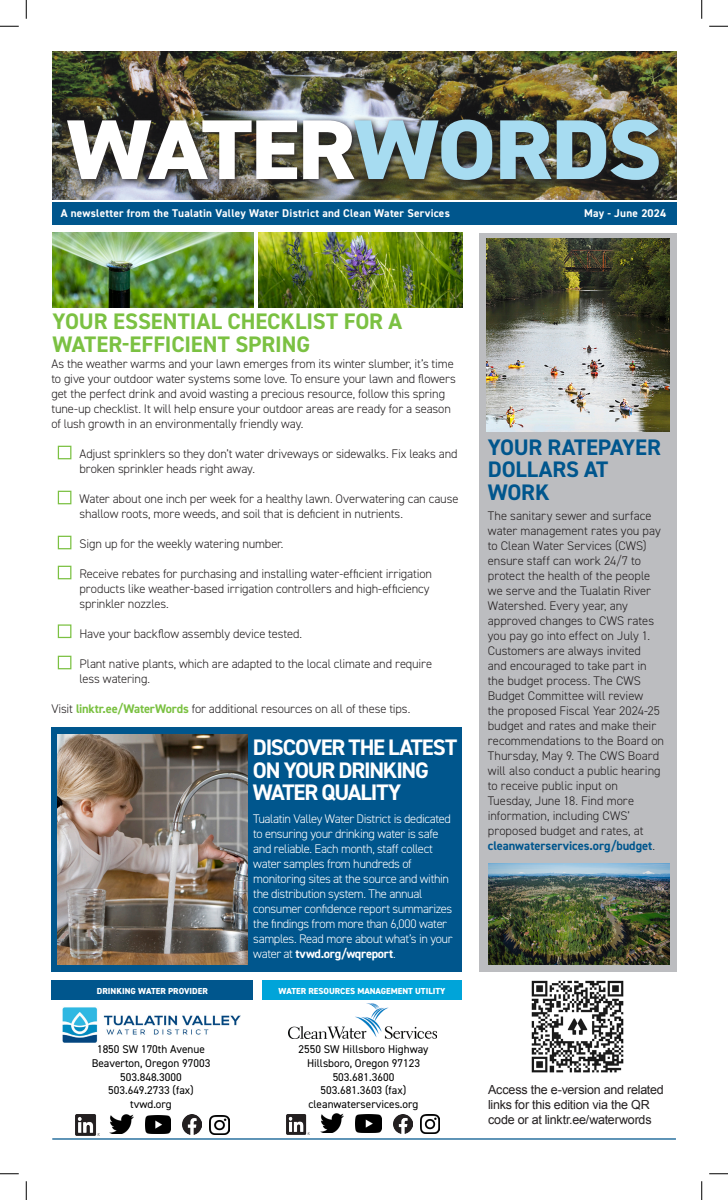
<style>
.page{position:relative;width:728px;height:1200px;background:#fff}
.page>*{position:absolute;margin:0;border:0;box-sizing:border-box;transform-origin:0 0}
.Frutiger_Ultra_Black_19_20{font:800 85px "DIN2014";letter-spacing:-.02em;color:#fff;scale:1.1 1}
._10_12_Electra{font:700 22.5px/22.5px "DIN2014";letter-spacing:-.005em;color:#7bc142}
._10_12_Electra-2{font:700 22.5px/22.5px "DIN2014";letter-spacing:-.055em;color:#fff}
._10_12_Electra-3{font:700 22.5px/22.5px "DIN2014";letter-spacing:-.015em;color:#00568d}
.Frutiger_Ultra_Black_19_20-2{font:300 12.5px/15px "DIN2014";letter-spacing:-.005em;color:#231f20}
.Frutiger_Ultra_Black_19_20-3{font:300 12.5px/15px "DIN2014";letter-spacing:-.03em;color:#fff}
.Frutiger_Ultra_Black_19_20-4{font:12.5px/15px "Arial";letter-spacing:-.015em;color:#231f20}
.Frutiger_Ultra_Black_19_20-5{font:700 12.5px "DIN2014";letter-spacing:-.005em;color:#00568d}
._10_Electra{font:11.25px "DIN2014";color:#000}
.Frutiger_Ultra_Black_19_20-6{font:700 11.25px "DIN2014";letter-spacing:.02em;color:#fff}
._10_Electra-2{font:800 8.75px "DIN2014";color:#fff}
.s1{color:#a7dcf1}
.s2{font-weight:700;color:#7bc142}
.s3{font-weight:700}
.s4{font-weight:300;color:#231f20}
</style>
<div class="page">
<img style="left:52px;top:52px;width:624px;height:148px">
<img style="left:63px;top:115px;width:603px;height:73px">
<div style="left:52px;top:203px;width:624px;height:22px;background:#00568d"></div>
<img style="left:63px;top:1007px;width:177px;height:36px">
<img style="left:288px;top:1003px;width:148px;height:36px">
<div style="left:52px;top:981px;width:201px;height:19px;background:#00568d"></div>
<div style="left:262px;top:981px;width:200px;height:19px;background:#00a4d9"></div>
<img style="left:182px;top:1115px;width:19px;height:19px">
<img style="left:110px;top:1115px;width:23px;height:19px">
<img style="left:145px;top:1115px;width:25px;height:18px">
<img style="left:210px;top:1115px;width:19px;height:20px">
<img style="left:75px;top:1115px;width:24px;height:20px">
<img style="left:393px;top:1114px;width:19px;height:19px">
<img style="left:320px;top:1114px;width:24px;height:19px">
<img style="left:356px;top:1114px;width:25px;height:18px">
<img style="left:420px;top:1115px;width:19px;height:19px">
<img style="left:286px;top:1114px;width:24px;height:20px">
<hr style="left:52px;top:1138px;width:624px;height:2px;background:#00568d">
<img style="left:531px;top:981px;width:92px;height:91px">
<div style="left:51px;top:727px;width:411px;height:244px;background:#00568d"></div>
<div style="left:479px;top:233px;width:197px;height:738px;background:#bcbdc0"></div>
<img style="left:486px;top:239px;width:183px;height:193px">
<img style="left:53px;top:233px;width:201px;height:75px">
<img style="left:58px;top:735px;width:190px;height:229px">
<div style="left:58px;top:446px;width:13px;height:13px;border:1px solid #7bc142"></div>
<div style="left:58px;top:491px;width:13px;height:13px;border:1px solid #7bc142"></div>
<div style="left:58px;top:536px;width:13px;height:13px;border:1px solid #7bc142"></div>
<div style="left:58px;top:566px;width:13px;height:13px;border:1px solid #7bc142"></div>
<div style="left:58px;top:624px;width:13px;height:14px;border:1px solid #7bc142"></div>
<div style="left:58px;top:656px;width:13px;height:13px;border:1px solid #7bc142"></div>
<img style="left:488px;top:863px;width:181px;height:102px">
<img style="left:258px;top:233px;width:204px;height:75px">
<svg style="left:0;top:25px;width:19px;height:2px"></svg>
<svg style="left:709px;top:25px;width:19px;height:2px"></svg>
<svg style="left:0;top:1173px;width:19px;height:2px"></svg>
<svg style="left:709px;top:1173px;width:19px;height:2px"></svg>
<svg style="left:25px;top:0;width:2px;height:19px"></svg>
<svg style="left:25px;top:1181px;width:2px;height:19px"></svg>
<svg style="left:701px;top:0;width:1px;height:19px"></svg>
<svg style="left:701px;top:1181px;width:1px;height:19px"></svg>
<p class="Frutiger_Ultra_Black_19_20" style="left:66px;top:93px;width:542px">WATER<span class="s1">WORDS</span></p>
<p class="Frutiger_Ultra_Black_19_20-6" style="left:61px;top:206px;width:390px">A newsletter from the Tualatin Valley Water District and Clean Water Services</p>
<p class="Frutiger_Ultra_Black_19_20-6" style="left:584px;top:206px;width:84px">May - June 2024</p>
<p class="_10_12_Electra" style="left:52px;top:310px;width:351px">YOUR ESSENTIAL CHECKLIST FOR A<br>WATER-EFFICIENT SPRING</p>
<p class="Frutiger_Ultra_Black_19_20-2" style="left:51px;top:356px;width:406px">As the weather warms and your lawn emerges from its winter slumber, it’s time to give your outdoor water systems some love. To ensure your lawn and flowers get the perfect drink and avoid wasting a precious resource, follow this spring tune-up checklist. It will help ensure your outdoor areas are ready for a season of lush growth in an environmentally friendly way.</p>
<p class="Frutiger_Ultra_Black_19_20-2" style="left:79px;top:446px;width:379px">Adjust sprinklers so they don’t water driveways or sidewalks. Fix leaks and broken sprinkler heads right away.</p>
<p class="Frutiger_Ultra_Black_19_20-2" style="left:79px;top:491px;width:380px">Water about one inch per week for a healthy lawn. Overwatering can cause shallow roots, more weeds, and soil that is deficient in nutrients.</p>
<p class="Frutiger_Ultra_Black_19_20-2" style="left:79px;top:536px;width:205px">Sign up for the weekly watering number.</p>
<p class="Frutiger_Ultra_Black_19_20-2" style="left:79px;top:566px;width:354px">Receive rebates for purchasing and installing water-efficient irrigation products like weather-based irrigation controllers and high-efficiency sprinkler nozzles.</p>
<p class="Frutiger_Ultra_Black_19_20-2" style="left:79px;top:626px;width:224px">Have your backflow assembly device tested.</p>
<p class="Frutiger_Ultra_Black_19_20-2" style="left:79px;top:656px;width:354px">Plant native plants, which are adapted to the local climate and require</p>
<p class="Frutiger_Ultra_Black_19_20-2" style="left:79px;top:671px;width:72px">less watering.</p>
<p class="Frutiger_Ultra_Black_19_20-2" style="left:51px;top:701px;width:360px">Visit <span class="s2">linktr.ee/WaterWords</span> for additional resources on all of these tips.</p>
<p class="_10_12_Electra-2" style="left:253px;top:736px;width:206px">DISCOVER THE LATEST<br>ON YOUR DRINKING<br>WATER QUALITY</p>
<p class="Frutiger_Ultra_Black_19_20-3" style="left:253px;top:811px;width:201px">Tualatin Valley Water District is dedicated to ensuring your drinking water is safe and reliable. Each month, staff collect water samples from hundreds of monitoring sites at the source and within the distribution system. The annual consumer confidence report summarizes the findings from more than 6,000 water samples. Read more about what’s in your water at <span class="s3">tvwd.org/wqreport</span>.</p>
<p class="_10_Electra-2" style="left:97px;top:985px;width:112px">DRINKING WATER PROVIDER</p>
<p class="_10_Electra-2" style="left:278px;top:985px;width:168px">WATER RESOURCES MANAGEMENT UTILITY</p>
<p class="_10_Electra" style="left:97px;top:1042px;width:109px">1850 SW 170th Avenue</p>
<p class="_10_Electra" style="left:92px;top:1056px;width:120px">Beaverton, Oregon 97003</p>
<p class="_10_Electra" style="left:120px;top:1070px;width:63px">503.848.3000</p>
<p class="_10_Electra" style="left:108px;top:1084px;width:87px">503.649.2733 (fax)</p>
<p class="_10_Electra" style="left:130px;top:1097px;width:43px">tvwd.org</p>
<p class="_10_Electra" style="left:298px;top:1042px;width:132px">2550 SW Hillsboro Highway</p>
<p class="_10_Electra" style="left:307px;top:1056px;width:114px">Hillsboro, Oregon 97123</p>
<p class="_10_Electra" style="left:332px;top:1070px;width:63px">503.681.3600</p>
<p class="_10_Electra" style="left:320px;top:1083px;width:87px">503.681.3603 (fax)</p>
<p class="_10_Electra" style="left:308px;top:1097px;width:111px">cleanwaterservices.org</p>
<p class="_10_12_Electra-3" style="left:488px;top:436px;width:174px">YOUR RATEPAYER<br>DOLLARS AT<br>WORK</p>
<p class="Frutiger_Ultra_Black_19_20-2" style="left:488px;top:508px;width:178px">The sanitary sewer and surface water management rates you pay to Clean Water Services (CWS) ensure staff can work 24/7 to protect the health of the people we serve and the Tualatin River<br>Watershed. Every year, any approved changes to CWS rates you pay go into effect on July 1.<br>Customers are always invited<br>and encouraged to take part in the budget process. The CWS<br>Budget Committee will review<br>the proposed Fiscal Year 2024-25 budget and rates and make their recommendations to the Board on<br>Thursday, May 9. The CWS Board will also conduct a public hearing to receive public input on</p>
<p class="Frutiger_Ultra_Black_19_20-2" style="left:488px;top:793px;width:157px">Tuesday, June 18. Find more information, including CWS’ proposed budget and rates, at</p>
<p class="Frutiger_Ultra_Black_19_20-5" style="left:488px;top:837px;width:169px">cleanwaterservices.org/budget<span class="s4">.</span></p>
<p class="Frutiger_Ultra_Black_19_20-4" style="left:488px;top:1082px;width:177px">Access the e-version and related links for this edition via the QR code or at linktr.ee/waterwords</p>
</div>
